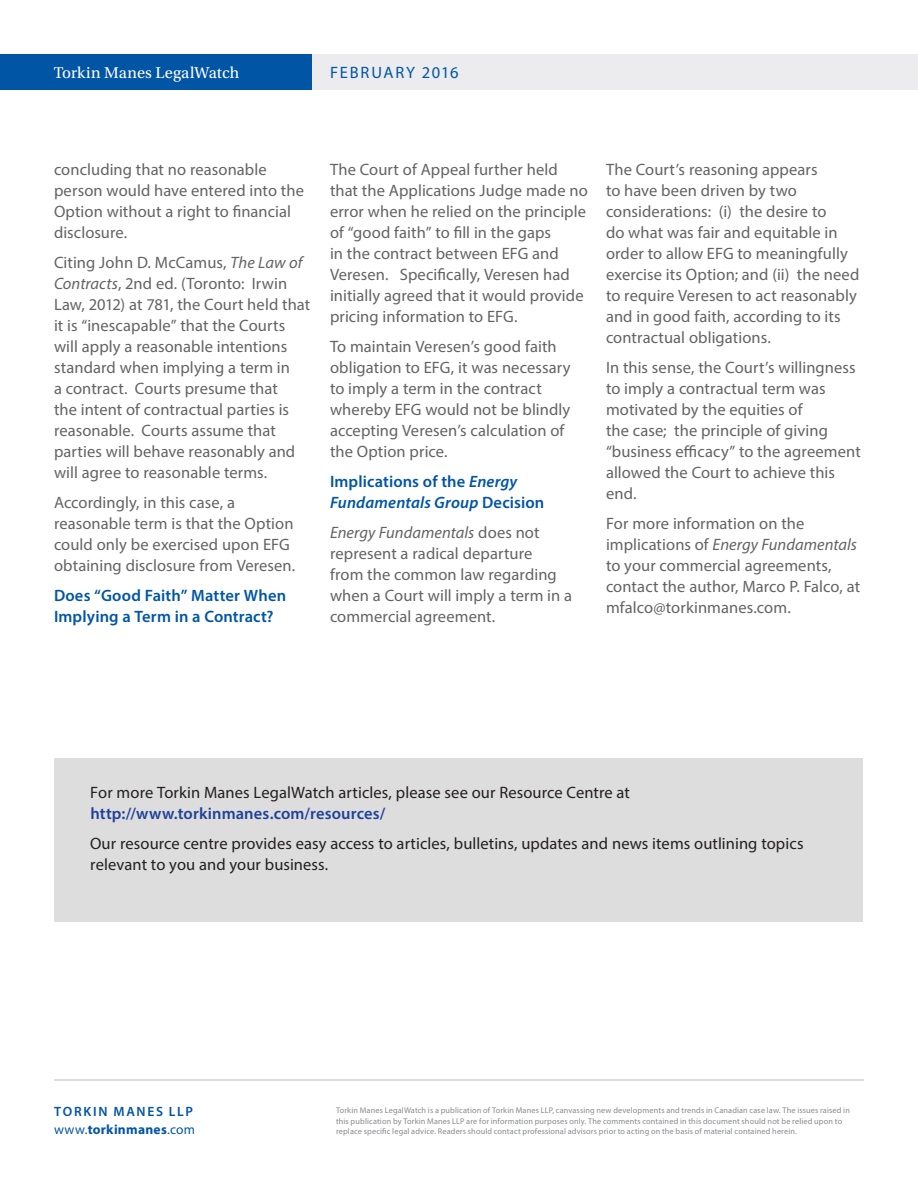
<style>
.page{position:relative;width:918px;height:1188px;background:#fff}
.page>*{position:absolute;margin:0;border:0;box-sizing:border-box;transform-origin:0 0}
.Body{font:16.5px/21px "Myriad Pro";letter-spacing:.005em;color:#636366}
.Body-2{font:16.5px/21px "Myriad Pro";letter-spacing:.005em;color:#231f20}
.Body-3{font:600 16.5px/21px "Myriad Pro";letter-spacing:.01em;color:#0155a5}
.t1{font:16.5px "Utopia Std";letter-spacing:.005em;color:#fff}
.t2{font:16.5px "Myriad Pro";letter-spacing:.1em;color:#0155a5}
.t3{font:600 13.5px/18px "Myriad Pro";letter-spacing:.13em;color:#0155a5}
.t4{font:8.25px/10.5px "Myriad Pro";letter-spacing:.015em;color:#87898c}
.s1{font-style:italic}
.s2{font-weight:600;color:#20419a}
.s3{font-weight:400}
.s4{font-weight:700}
</style>
<div class="page">
<div style="left:312px;top:54px;width:606px;height:36px;background:#ececee"></div>
<div style="left:0;top:54px;width:312px;height:36px;background:#0155a5"></div>
<hr style="left:54px;top:1080px;width:810px;height:1px;background:#bcbdc0">
<div style="left:55px;top:758px;width:808px;height:164px;background:#dedddd"></div>
<p class="t1" style="left:54px;top:64px;width:187px">Torkin Manes LegalWatch</p>
<p class="t2" style="left:330px;top:62px;width:130px">FEBRUARY 2016</p>
<p class="Body" style="left:54px;top:159px;width:251px">concluding that no reasonable person would have entered into the<br>Option without a right to financial disclosure.</p>
<p class="Body" style="left:54px;top:252px;width:258px">Citing John D. McCamus, <span class="s1">The Law of Contracts</span>, 2nd ed. (Toronto: Irwin Law, 2012) at 781, the Court held that it is “inescapable” that the Courts will apply a reasonable intentions standard when implying a term in<br>a contract. Courts presume that<br>the intent of contractual parties is reasonable. Courts assume that parties will behave reasonably and will agree to reasonable terms.</p>
<p class="Body" style="left:54px;top:492px;width:243px">Accordingly, in this case, a reasonable term is that the Option could only be exercised upon EFG obtaining disclosure from Veresen.</p>
<p class="Body-3" style="left:54px;top:585px;width:234px">Does “Good Faith” Matter When<br>Implying a Term in a Contract?</p>
<p class="Body" style="left:330px;top:159px;width:259px">The Court of Appeal further held that the Applications Judge made no error when he relied on the principle of “good faith” to fill in the gaps<br>in the contract between EFG and Veresen. Specifically, Veresen had initially agreed that it would provide pricing information to EFG.</p>
<p class="Body" style="left:330px;top:336px;width:242px">To maintain Veresen’s good faith obligation to EFG, it was necessary to imply a term in the contract whereby EFG would not be blindly accepting Veresen’s calculation of the Option price.</p>
<p class="Body-3" style="left:330px;top:471px;width:216px">Implications of the <span class="s1">Energy<br>Fundamentals Group</span> Decision</p>
<p class="Body" style="left:330px;top:522px;width:244px"><span class="s1">Energy Fundamentals</span> does not represent a radical departure<br>from the common law regarding when a Court will imply a term in a commercial agreement.</p>
<p class="Body" style="left:606px;top:159px;width:255px">The Court’s reasoning appears<br>to have been driven by two considerations: (i) the desire to<br>do what was fair and equitable in order to allow EFG to meaningfully exercise its Option; and (ii) the need to require Veresen to act reasonably and in good faith, according to its contractual obligations.</p>
<p class="Body" style="left:606px;top:357px;width:256px">In this sense, the Court’s willingness to imply a contractual term was motivated by the equities of<br>the case; the principle of giving “business efficacy” to the agreement allowed the Court to achieve this end.</p>
<p class="Body" style="left:606px;top:513px;width:256px">For more information on the implications of <span class="s1">Energy Fundamentals </span>to your commercial agreements, contact the author, Marco P. Falco, at mfalco@torkinmanes.com.</p>
<p class="Body-2" style="left:90px;top:782px;width:541px">For more Torkin Manes LegalWatch articles, please see our Resource Centre at <span class="s2">http://www.torkinmanes.com/resources/</span></p>
<p class="Body-2" style="left:90px;top:833px;width:715px">Our resource centre provides easy access to articles, bulletins, updates and news items outlining topics relevant to you and your business.</p>
<p class="t3" style="left:54px;top:1102px;width:142px">TORKIN MANES LLP <span class="s3">www.</span><span class="s4">torkinmanes</span><span class="s3">.com</span></p>
<p class="t4" style="left:336px;top:1105px;width:515px">Torkin Manes LegalWatch is a publication of Torkin Manes LLP, canvassing new developments and trends in Canadian case law. The issues raised in this publication by Torkin Manes LLP are for information purposes only. The comments contained in this document should not be relied upon to replace specific legal advice. Readers should contact professional advisors prior to acting on the basis of material contained herein.</p>
</div>
